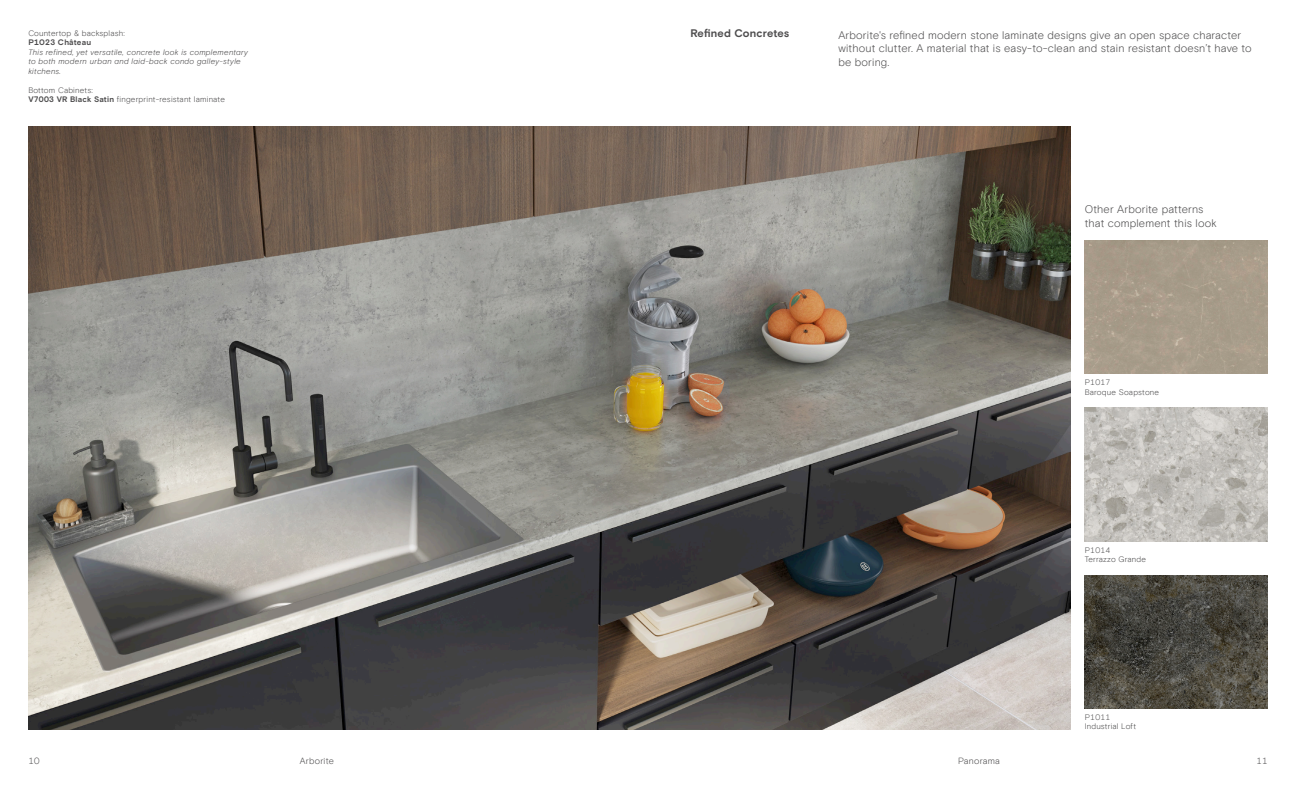
<style>
.page{position:relative;width:1296px;height:792px;background:#fff}
.page>*{position:absolute;margin:0;border:0;box-sizing:border-box;transform-origin:0 0}
.Text_Medium{font:300 11px/13.5px "Basis Grotesque Pro";letter-spacing:.015em;color:#4d4c4d}
.Text_Medium-2{font:700 11px "Basis Grotesque Pro";letter-spacing:.01em;color:#4d4c4d}
.t1{font:300 9px "Basis Grotesque Pro";letter-spacing:.03em;color:#4d4c4d}
.Text_Small{font:italic 300 8px/9.5px "Basis Grotesque";letter-spacing:.03em;color:#4d4c4d}
.Text_Small-2{font:300 8px "Basis Grotesque Pro";letter-spacing:.02em;color:#4d4c4d}
.Laminate_name{font:300 8px "Basis Grotesque Pro";letter-spacing:.025em;color:#4d4c4d}
.s1{font-family:"Basis Grotesque Pro";font-weight:700;font-style:normal}
.s2{font-weight:700}
</style>
<div class="page">
<img style="left:28px;top:127px;width:1043px;height:602px">
<img style="left:1085px;top:240px;width:183px;height:134px">
<img style="left:1085px;top:408px;width:183px;height:134px">
<img style="left:1085px;top:576px;width:183px;height:133px">
<p class="Text_Small-2" style="left:28px;top:28px;width:98px">Countertop &amp; backsplash:</p>
<p class="Text_Small" style="left:28px;top:38px;width:221px"><span class="s1">P1023 Château<br></span>This refined, yet versatile, concrete look is complementary to both modern urban and laid-back condo galley-style kitchens.</p>
<p class="Text_Small-2" style="left:28px;top:85px;width:66px">Bottom Cabinets:</p>
<p class="Text_Small-2" style="left:28px;top:95px;width:198px"><span class="s2">V7003 VR Black Satin</span> fingerprint-resistant laminate</p>
<p class="Text_Medium-2" style="left:691px;top:27px;width:100px">Refined Concretes</p>
<p class="Text_Medium" style="left:838px;top:28px;width:415px">Arborite's refined modern stone laminate designs give an open space character without clutter. A material that is easy-to-clean and stain resistant doesn’t have to be boring.</p>
<p class="Text_Medium" style="left:1085px;top:203px;width:134px">Other Arborite patterns that complement this look</p>
<p class="Laminate_name" style="left:1085px;top:378px;width:27px">P1017</p>
<p class="Laminate_name" style="left:1085px;top:387px;width:76px">Baroque Soapstone</p>
<p class="Laminate_name" style="left:1085px;top:545px;width:27px">P1014</p>
<p class="Laminate_name" style="left:1085px;top:555px;width:63px">Terrazzo Grande</p>
<p class="Laminate_name" style="left:1085px;top:713px;width:27px">P1011</p>
<p class="Laminate_name" style="left:1085px;top:722px;width:53px">Industrial Loft</p>
<p class="t1" style="left:28px;top:755px;width:13px">10</p>
<p class="t1" style="left:300px;top:755px;width:36px">Arborite</p>
<p class="t1" style="left:958px;top:755px;width:43px">Panorama</p>
<p class="t1" style="left:1256px;top:755px;width:13px">11</p>
</div>
